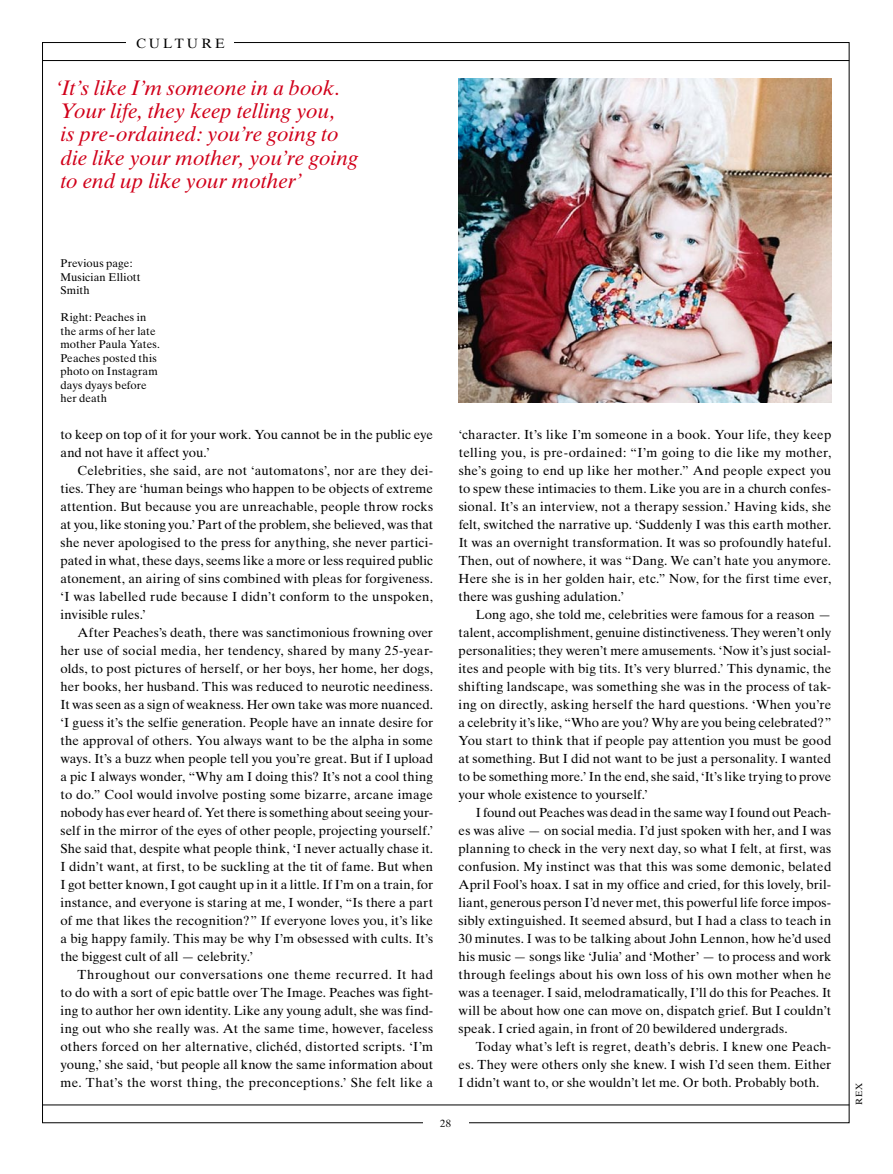
<style>
.page{position:relative;width:893px;height:1174px;background:#fff}
.page>*{position:absolute;margin:0;border:0;box-sizing:border-box;transform-origin:0 0}
.t1{font:italic 21px/23.2px "Times Ten";color:#d1001a}
.t2{font:13.5px "Times Ten";letter-spacing:.24em;color:#000}
.t3{font:13.2px/18px "Times Ten";letter-spacing:.005em;color:#000;text-align:justify}
.t4{font:11.25px/13.5px "Times Ten";letter-spacing:.005em;color:#000}
.t5{font:10.5px "Times Ten";color:#000}
.t6{font:9px "Times Ten";color:#000}
</style>
<div class="page">
<img style="left:459px;top:79px;width:372px;height:324px">
<hr style="left:43px;top:60px;width:806px;height:1px;background:#000">
<hr style="left:43px;top:1104px;width:806px;height:1px;background:#000">
<p class="t2" style="left:136px;top:35px;width:90px">CULTURE</p>
<h1 class="t1" style="left:56px;top:76px;width:304px">‘It’s like I’m someone in a book.<br>Your life, they keep telling you,<br>is pre-ordained: you’re going to die like your mother, you’re going to end up like your mother’</h1>
<p class="t4" style="left:61px;top:256px;width:82px">Previous page:<br>Musician Elliott<br>Smith</p>
<p class="t4" style="left:61px;top:310px;width:101px">Right: Peaches in the arms of her late mother Paula Yates.<br>Peaches posted this photo on Instagram days dyays before her death</p>
<p class="t3" style="left:61px;top:425px;width:374px">to keep on top of it for your work. You cannot be in the public eye and not have it affect you.’</p>
<p class="t3" style="left:61px;top:461px;width:374px;text-indent:17px">Celebrities, she said, are not ‘automatons’, nor are they dei&shy;ties. They are ‘human beings who happen to be objects of extreme attention. But because you are unreachable, people throw rocks at you, like stoning you.’ Part of the problem, she believed, was that she never apologised to the press for anything, she never partici&shy;pated in what, these days, seems like a more or less required public atonement, an airing of sins combined with pleas for forgiveness. ‘I was labelled rude because I didn’t conform to the unspoken, invisible rules.’</p>
<p class="t3" style="left:61px;top:623px;width:374px;text-indent:17px">After Peaches’s death, there was sanctimonious frowning over her use of social media, her tendency, shared by many 25-year&shy;olds, to post pictures of herself, or her boys, her home, her dogs, her books, her husband. This was reduced to neurotic neediness.<br>It was seen as a sign of weakness. Her own take was more nuanced. ‘I guess it’s the selfie generation. People have an innate desire for the approval of others. You always want to be the alpha in some ways. It’s a buzz when people tell you you’re great. But if I upload a pic I always wonder, “Why am I doing this? It’s not a cool thing to do.” Cool would involve posting some bizarre, arcane image nobody has ever heard of. Yet there is something about seeing your&shy;self in the mirror of the eyes of other people, projecting yourself.’ She said that, despite what people think, ‘I never actually chase it.<br>I didn’t want, at first, to be suckling at the tit of fame. But when I got better known, I got caught up in it a little. If I’m on a train, for instance, and everyone is staring at me, I wonder, “Is there a part of me that likes the recognition?” If everyone loves you, it’s like a big happy family. This may be why I’m obsessed with cults. It’s the biggest cult of all — celebrity.’</p>
<p class="t3" style="left:61px;top:965px;width:374px;text-indent:17px">Throughout our conversations one theme recurred. It had to do with a sort of epic battle over The Image. Peaches was fight&shy;ing to author her own identity. Like any young adult, she was find&shy;ing out who she really was. At the same time, however, faceless others forced on her alternative, clichéd, distorted scripts. ‘I’m young,’ she said, ‘but people all know the same information about me. That’s the worst thing, the preconceptions.’ She felt like a</p>
<p class="t3" style="left:459px;top:425px;width:374px">‘character. It’s like I’m someone in a book. Your life, they keep telling you, is pre-ordained: “I’m going to die like my mother, she’s going to end up like her mother.” And people expect you to spew these intimacies to them. Like you are in a church confes&shy;sional. It’s an interview, not a therapy session.’ Having kids, she felt, switched the narrative up. ‘Suddenly I was this earth mother.<br>It was an overnight transformation. It was so profoundly hateful.<br>Then, out of nowhere, it was “Dang. We can’t hate you anymore.<br>Here she is in her golden hair, etc.” Now, for the first time ever, there was gushing adulation.’</p>
<p class="t3" style="left:459px;top:605px;width:374px;text-indent:17px">Long ago, she told me, celebrities were famous for a reason — talent, accomplishment, genuine distinctiveness. They weren’t only personalities; they weren’t mere amusements. ‘Now it’s just social&shy;ites and people with big tits. It’s very blurred.’ This dynamic, the shifting landscape, was something she was in the process of tak&shy;ing on directly, asking herself the hard questions. ‘When you’re a celebrity it’s like, “Who are you? Why are you being celebrated?” You start to think that if people pay attention you must be good at something. But I did not want to be just a personality. I wanted to be something more.’ In the end, she said, ‘It’s like trying to prove your whole existence to yourself.’</p>
<p class="t3" style="left:459px;top:803px;width:374px;text-indent:17px">I found out Peaches was dead in the same way I found out Peach&shy;es was alive — on social media. I’d just spoken with her, and I was planning to check in the very next day, so what I felt, at first, was confusion. My instinct was that this was some demonic, belated April Fool’s hoax. I sat in my office and cried, for this lovely, bril&shy;liant, generous person I’d never met, this powerful life force impos&shy;sibly extinguished. It seemed absurd, but I had a class to teach in 30 minutes. I was to be talking about John Lennon, how he’d used his music — songs like ‘Julia’ and ‘Mother’ — to process and work through feelings about his own loss of his own mother when he was a teenager. I said, melodramatically, I’ll do this for Peaches. It will be about how one can move on, dispatch grief. But I couldn’t speak. I cried again, in front of 20 bewildered undergrads.</p>
<p class="t3" style="left:459px;top:1037px;width:374px;text-indent:17px">Today what’s left is regret, death’s debris. I knew one Peach&shy;es. They were others only she knew. I wish I’d seen them. Either I didn’t want to, or she wouldn’t let me. Or both. Probably both.</p>
<p class="t5" style="left:440px;top:1117px;width:12px">28</p>
<p class="t6" style="left:854px;top:1105px;width:23px;rotate:-90deg">rex</p>
</div>
